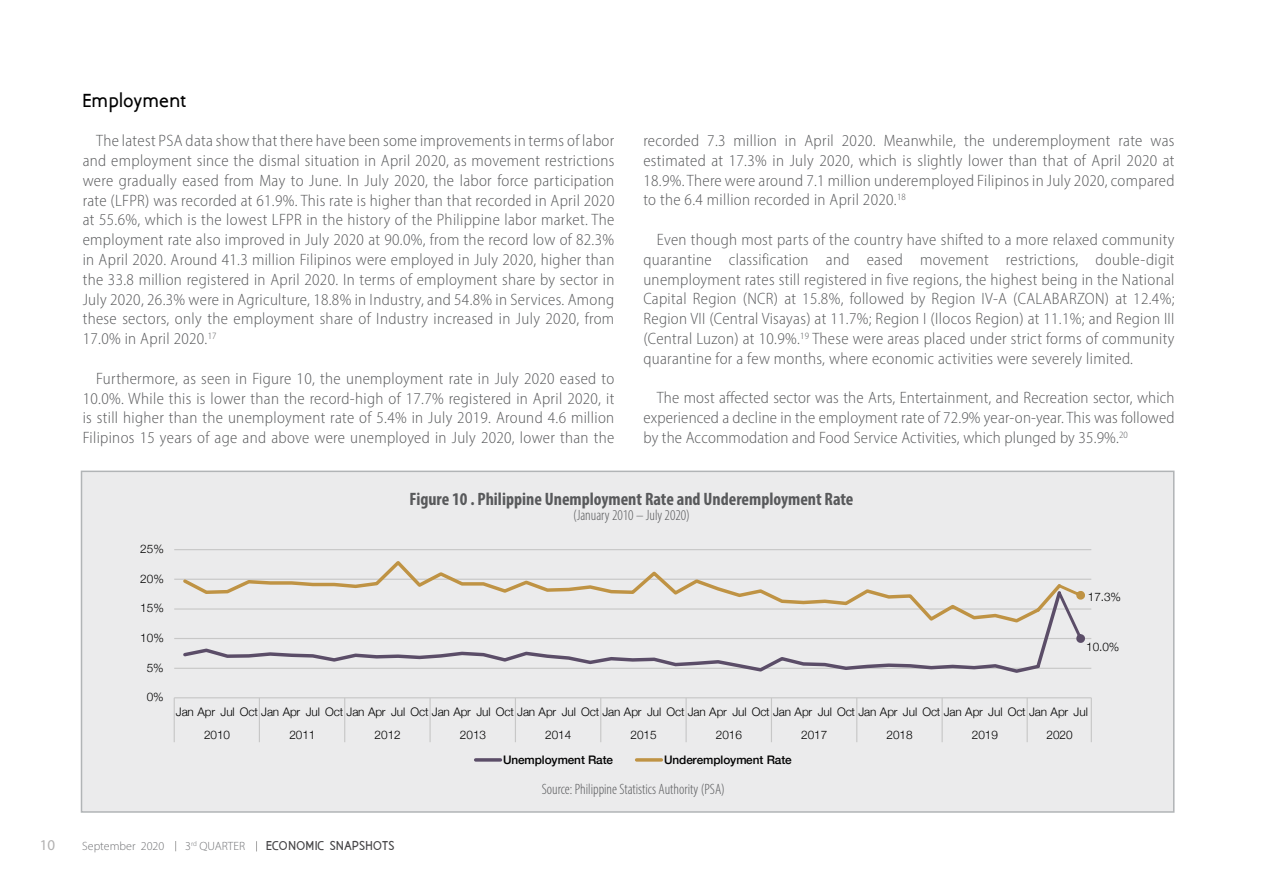
<style>
.page{position:relative;width:1263px;height:893px;background:#fff}
.page>*{position:absolute;margin:0;border:0;box-sizing:border-box;transform-origin:0 0}
.t1{font:700 condensed 18px "Myriad Pro";color:#58595b}
.t2{font:300 semi-condensed 16.5px/19.8px "Myriad Pro";letter-spacing:.02em;color:#58595b;text-align:justify}
.t3{font:700 16.5px "Aaargh Cyrillic";color:#000}
.t4{font:300 condensed 15px "Myriad Pro";color:#58595b}
.t5{font:15px "Myriad Pro";color:#b2b1b1}
.t6{font:300 12px "Myriad Pro";color:#717275}
.t7{font:300 11.85px/22.4px "Helvetica Neue";letter-spacing:-.005em;color:#010101}
.t8{font:500 11.85px "Helvetica Neue";letter-spacing:-.005em;color:#010101}
.t9{font:700 11.25px "Aaargh Cyrillic";color:#464547}
.s1{color:#fff}
</style>
<div class="page">
<div style="left:81px;top:471px;width:1093px;height:342px;background:#ebebec;border:2px solid #b1b4b6"></div>
<hr style="left:174px;top:668px;width:917px;height:1px;background:#d9d9d8">
<hr style="left:174px;top:638px;width:917px;height:1px;background:#d9d9d8">
<hr style="left:174px;top:608px;width:917px;height:2px;background:#d9d9d8">
<hr style="left:174px;top:579px;width:917px;height:1px;background:#d9d9d8">
<hr style="left:174px;top:549px;width:917px;height:1px;background:#d9d9d8">
<hr style="left:174px;top:697px;width:917px;height:1px;background:#d9d9d8">
<hr style="left:429px;top:698px;width:2px;height:22px;background:#d9d9d8">
<hr style="left:685px;top:698px;width:2px;height:22px;background:#d9d9d8">
<hr style="left:941px;top:698px;width:2px;height:22px;background:#d9d9d8">
<hr style="left:1026px;top:698px;width:2px;height:22px;background:#d9d9d8">
<svg style="left:174px;top:698px;width:1px;height:44px"></svg>
<svg style="left:259px;top:698px;width:1px;height:44px"></svg>
<svg style="left:344px;top:698px;width:1px;height:44px"></svg>
<hr style="left:429px;top:720px;width:2px;height:22px;background:#d9d9d8">
<svg style="left:515px;top:698px;width:1px;height:44px"></svg>
<svg style="left:600px;top:698px;width:1px;height:44px"></svg>
<hr style="left:685px;top:720px;width:2px;height:22px;background:#d9d9d8">
<svg style="left:771px;top:698px;width:1px;height:44px"></svg>
<svg style="left:856px;top:698px;width:1px;height:44px"></svg>
<hr style="left:941px;top:720px;width:2px;height:22px;background:#d9d9d8">
<hr style="left:1026px;top:720px;width:2px;height:22px;background:#d9d9d8">
<svg style="left:1091px;top:698px;width:1px;height:44px"></svg>
<svg style="left:181px;top:584px;width:905px;height:89px"></svg>
<svg style="left:180px;top:561px;width:863px;height:63px"></svg>
<svg style="left:476px;top:758px;width:24px;height:4px"></svg>
<svg style="left:637px;top:758px;width:24px;height:4px"></svg>
<p class="t3" style="left:83px;top:90px;width:105px">Employment</p>
<p class="t2" style="left:83px;top:131px;width:533px;text-indent:13px">The latest PSA data show that there have been some improvements in terms of labor and employment since the dismal situation in April 2020, as movement restrictions were gradually eased from May to June. In July 2020, the labor force participation rate (LFPR) was recorded at 61.9%. This rate is higher than that recorded in April 2020 at 55.6%, which is the lowest LFPR in the history of the Philippine labor market. The employment rate also improved in July 2020 at 90.0%, from the record low of 82.3% in April 2020. Around 41.3 million Filipinos were employed in July 2020, higher than the 33.8 million registered in April 2020. In terms of employment share by sector in July 2020, 26.3% were in Agriculture, 18.8% in Industry, and 54.8% in Services. Among these sectors, only the employment share of Industry increased in July 2020, from 17.0% in April 2020.<sup>17</sup></p>
<p class="t2" style="left:83px;top:368px;width:533px;text-indent:13px">Furthermore, as seen in Figure 10, the unemployment rate in July 2020 eased to 10.0%. While this is lower than the record-high of 17.7% registered in April 2020, it is still higher than the unemployment rate of 5.4% in July 2019. Around 4.6 million Filipinos 15 years of age and above were unemployed in July 2020, lower than the</p>
<p class="t2" style="left:643px;top:131px;width:533px">recorded 7.3 million in April 2020. Meanwhile, the underemployment rate was estimated at 17.3% in July 2020, which is slightly lower than that of April 2020 at 18.9%. There were around 7.1 million underemployed Filipinos in July 2020, compared to the 6.4 million recorded in April 2020.<sup>18</sup></p>
<p class="t2" style="left:643px;top:230px;width:533px;text-indent:13px">Even though most parts of the country have shifted to a more relaxed community quarantine classification and eased movement restrictions, double-digit unemployment rates still registered in five regions, the highest being in the National Capital Region (NCR) at 15.8%, followed by Region IV-A (CALABARZON) at 12.4%; Region VII (Central Visayas) at 11.7%; Region I (Ilocos Region) at 11.1%; and Region III (Central Luzon) at 10.9%.<sup>19</sup> These were areas placed under strict forms of community quarantine for a few months, where economic activities were severely limited.</p>
<p class="t2" style="left:643px;top:388px;width:533px;text-indent:13px">The most affected sector was the Arts, Entertainment, and Recreation sector, which experienced a decline in the employment rate of 72.9% year-on-year. This was followed by the Accommodation and Food Service Activities, which plunged by 35.9%.<sup>20</sup></p>
<p class="t7" style="left:140px;top:537px;width:25px">25%</p>
<p class="t7" style="left:140px;top:566px;width:25px">20%</p>
<p class="t7" style="left:140px;top:596px;width:25px">15%</p>
<p class="t7" style="left:140px;top:626px;width:25px">10%</p>
<p class="t7" style="left:147px;top:655px;width:19px">5%</p>
<p class="t7" style="left:147px;top:685px;width:19px">0%</p>
<p class="t1" style="left:409px;top:488px;width:446px">Figure 10 . Philippine Unemployment Rate and Underemployment Rate</p>
<p class="t4" style="left:573px;top:506px;width:118px">(January 2010 – July 2020)</p>
<p class="t7" style="left:1088px;top:584px;width:35px">17.3%</p>
<p class="t7" style="left:1086px;top:635px;width:35px">10.0%</p>
<p class="t7" style="left:204px;top:700px;width:885px;text-indent:-28px">Jan Apr Jul Oct Jan Apr Jul Oct Jan Apr Jul Oct Jan Apr Jul Oct Jan Apr Jul Oct Jan Apr Jul Oct Jan Apr Jul Oct Jan Apr Jul Oct Jan Apr Jul Oct Jan Apr Jul Oct Jan Apr Jul<br>2010</p>
<p class="t7" style="left:289px;top:722px;width:28px">2011</p>
<p class="t7" style="left:375px;top:722px;width:28px">2012</p>
<p class="t7" style="left:460px;top:722px;width:28px">2013</p>
<p class="t7" style="left:545px;top:722px;width:28px">2014</p>
<p class="t7" style="left:631px;top:722px;width:28px">2015</p>
<p class="t7" style="left:716px;top:722px;width:28px">2016</p>
<p class="t7" style="left:801px;top:722px;width:28px">2017</p>
<p class="t7" style="left:886px;top:722px;width:28px">2018</p>
<p class="t7" style="left:972px;top:722px;width:28px">2019</p>
<p class="t7" style="left:1046px;top:722px;width:28px">2020</p>
<p class="t8" style="left:503px;top:750px;width:111px">Unemployment Rate</p>
<p class="t8" style="left:664px;top:750px;width:129px">Underemployment Rate</p>
<p class="t4" style="left:542px;top:780px;width:185px">Source: Philippine Statistics Authority (PSA)</p>
<p class="t5" style="left:32px;top:836px;width:25px"><span class="s1">1</span>10</p>
<p class="t6" style="left:82px;top:839px;width:84px">September 2020</p>
<p class="t6" style="left:185px;top:839px;width:61px">3<sup>rd</sup> QUARTER</p>
<p class="t9" style="left:266px;top:838px;width:130px">ECONOMIC SNAPSHOTS</p>
</div>
